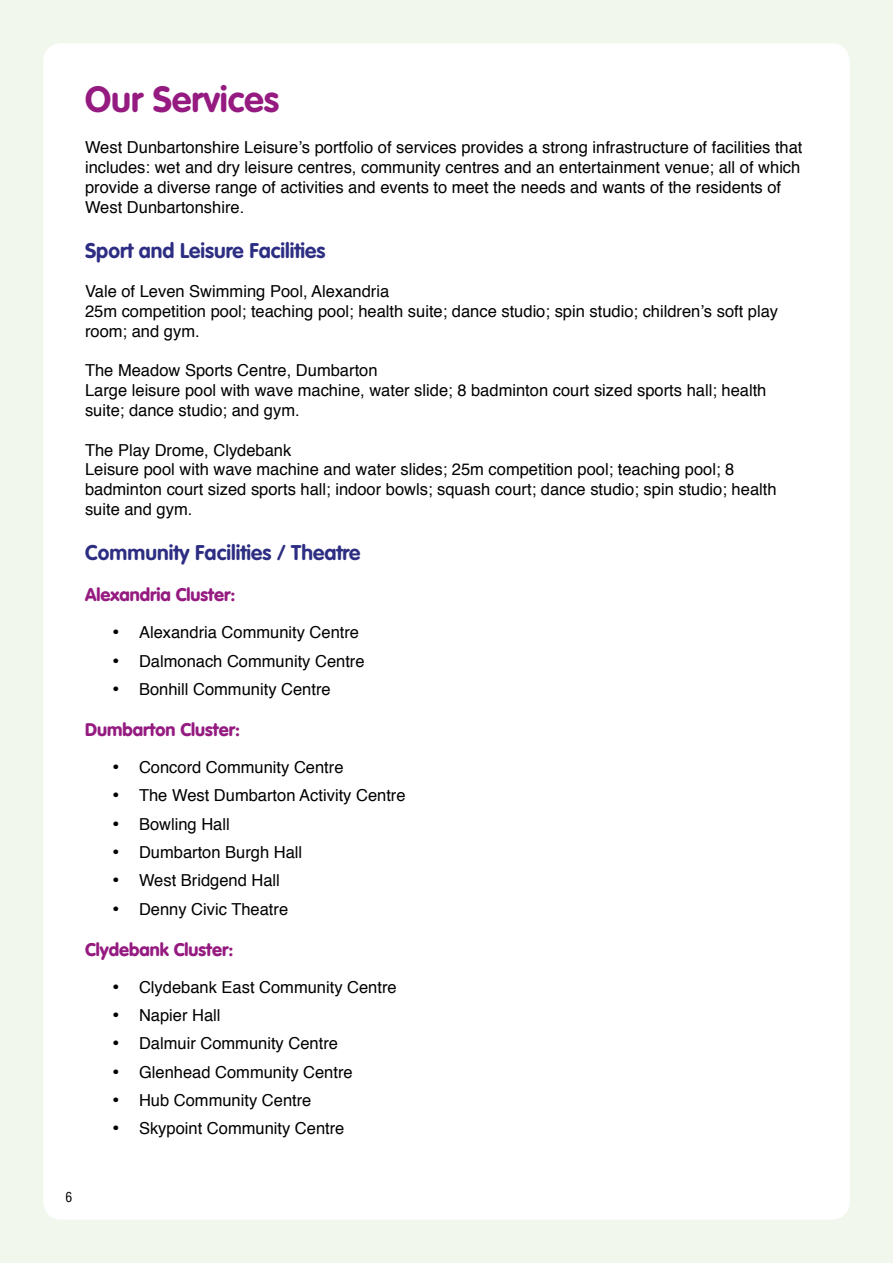
<style>
.page{position:relative;width:893px;height:1263px;background:#f1f7ed}
.page>*{position:absolute;margin:0;border:0;box-sizing:border-box;transform-origin:0 0}
.t1{font:700 36px "VAG Rounded";color:#951b81}
.t2{font:700 21px "VAG Rounded";color:#2d2e83}
.t3{font:900 18px "VAG Rounded";color:#951b81}
.t4{font:16.5px/19.8px "Helvetica";color:#000}
.t5{font:condensed 13.5px "Swiss 721 BT";color:#000}
</style>
<div class="page">
<div style="left:43px;top:43px;width:807px;height:1177px;background:#fff;border-radius:18px"></div>
<h1 class="t1" style="left:85px;top:78px;width:196px">Our Services</h1>
<p class="t4" style="left:85px;top:138px;width:719px">West Dunbartonshire Leisure’s portfolio of services provides a strong infrastructure of facilities that includes: wet and dry leisure centres, community centres and an entertainment venue; all of which provide a diverse range of activities and events to meet the needs and wants of the residents of West Dunbartonshire.</p>
<p class="t2" style="left:85px;top:238px;width:242px">Sport and Leisure Facilities</p>
<p class="t4" style="left:85px;top:282px;width:695px">Vale of Leven Swimming Pool, Alexandria<br>25m competition pool; teaching pool; health suite; dance studio; spin studio; children’s soft play room; and gym.</p>
<p class="t4" style="left:85px;top:361px;width:683px">The Meadow Sports Centre, Dumbarton<br>Large leisure pool with wave machine, water slide; 8 badminton court sized sports hall; health suite; dance studio; and gym.</p>
<p class="t4" style="left:85px;top:440px;width:693px">The Play Drome, Clydebank<br>Leisure pool with wave machine and water slides; 25m competition pool; teaching pool; 8 badminton court sized sports hall; indoor bowls; squash court; dance studio; spin studio; health suite and gym.</p>
<p class="t2" style="left:85px;top:540px;width:277px">Community Facilities / Theatre</p>
<p class="t3" style="left:85px;top:584px;width:152px">Alexandria Cluster:</p>
<p class="t4" style="left:112px;top:623px;width:249px">• Alexandria Community Centre</p>
<p class="t4" style="left:112px;top:651px;width:254px">• Dalmonach Community Centre</p>
<p class="t4" style="left:112px;top:680px;width:220px">• Bonhill Community Centre</p>
<p class="t3" style="left:85px;top:719px;width:157px">Dumbarton Cluster:</p>
<p class="t4" style="left:112px;top:758px;width:233px">• Concord Community Centre</p>
<p class="t4" style="left:112px;top:786px;width:295px">• The West Dumbarton Activity Centre</p>
<p class="t4" style="left:112px;top:814px;width:119px">• Bowling Hall</p>
<p class="t4" style="left:112px;top:843px;width:192px">• Dumbarton Burgh Hall</p>
<p class="t4" style="left:112px;top:871px;width:169px">• West Bridgend Hall</p>
<p class="t4" style="left:112px;top:899px;width:178px">• Denny Civic Theatre</p>
<p class="t3" style="left:85px;top:939px;width:150px">Clydebank Cluster:</p>
<p class="t4" style="left:112px;top:978px;width:286px">• Clydebank East Community Centre</p>
<p class="t4" style="left:112px;top:1006px;width:110px">• Napier Hall</p>
<p class="t4" style="left:112px;top:1034px;width:227px">• Dalmuir Community Centre</p>
<p class="t4" style="left:112px;top:1062px;width:242px">• Glenhead Community Centre</p>
<p class="t4" style="left:112px;top:1091px;width:201px">• Hub Community Centre</p>
<p class="t4" style="left:112px;top:1119px;width:234px">• Skypoint Community Centre</p>
<p class="t5" style="left:65px;top:1189px;width:8px">6</p>
</div>
